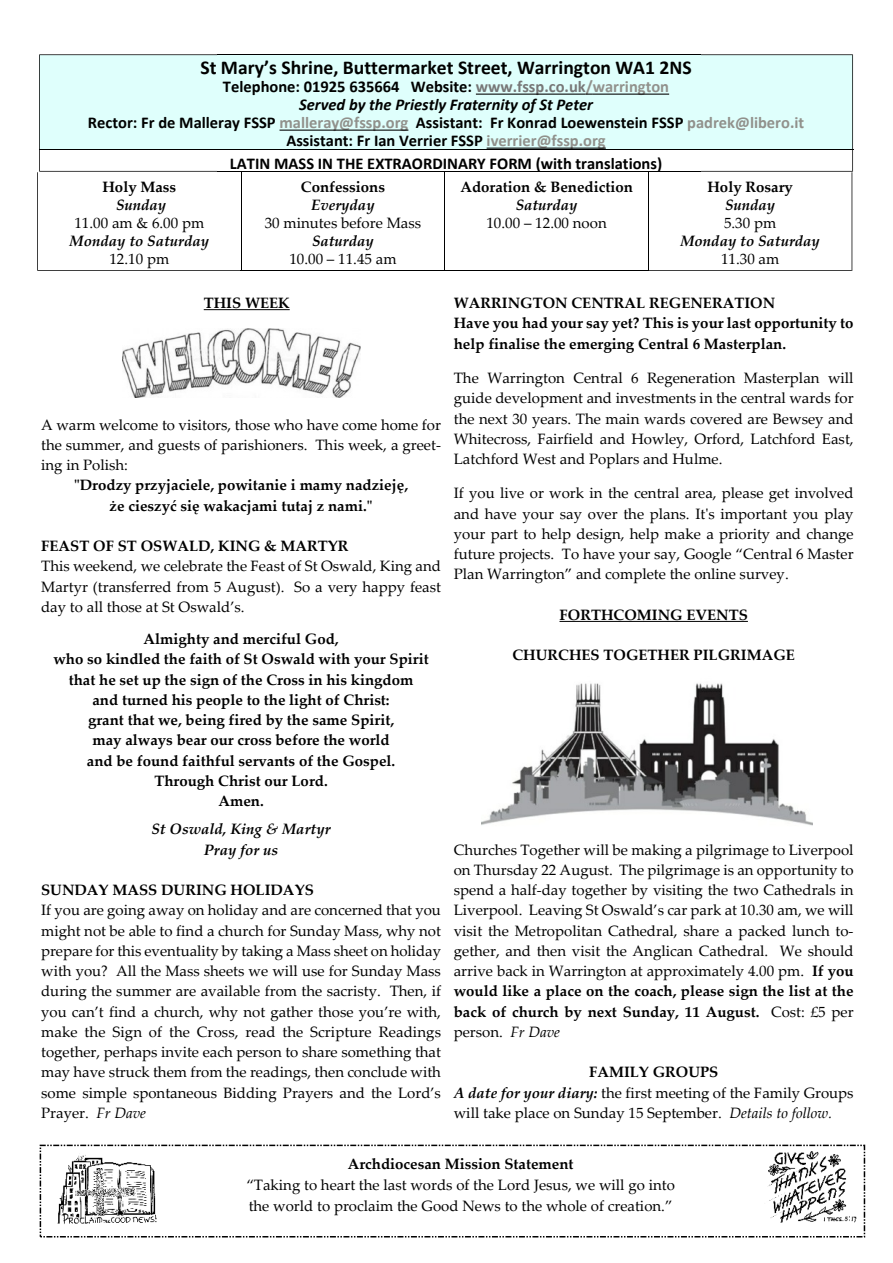
<style>
.page{position:relative;width:893px;height:1263px;background:#fff}
.page>*{position:absolute;margin:0;border:0;box-sizing:border-box;transform-origin:0 0}
.t1{font:700 19.65px "Calibri";color:#000}
.t2{font:700 16.5px/18px "Calibri";color:#000;text-align:center}
.t3{font:15px/20.2px "Palatino Linotype";color:#000;text-align:justify}
.t4{font:700 15px/20.2px "Palatino Linotype";color:#000;text-align:center}
.t5{font:italic 700 15px/20.2px "Palatino Linotype";color:#000;text-align:center}
.s1{color:#777}
.s2{color:#91918c}
.s3{font-style:italic}
.s4{font-weight:700}
.s5{font-weight:700;font-style:italic}
</style>
<div class="page">
<div style="left:39px;top:55px;width:814px;height:94px;background:#dffffc"></div>
<hr style="left:476px;top:94px;width:110px;height:1px;background:#000">
<hr style="left:593px;top:94px;width:76px;height:1px;background:#000">
<hr style="left:279px;top:130px;width:129px;height:1px;background:#000">
<hr style="left:487px;top:148px;width:119px;height:1px;background:#000">
<hr style="left:217px;top:54px;width:484px;height:1px;background:#000">
<hr style="left:217px;top:149px;width:484px;height:1px;background:#000">
<hr style="left:217px;top:171px;width:484px;height:1px;background:#000">
<hr style="left:204px;top:309px;width:86px;height:1px;background:#000">
<hr style="left:559px;top:621px;width:189px;height:1px;background:#000">
<hr style="left:241px;top:270px;width:204px;height:1px;background:#000">
<hr style="left:444px;top:270px;width:205px;height:1px;background:#000">
<svg style="left:37px;top:54px;width:204px;height:217px"></svg>
<hr style="left:241px;top:172px;width:1px;height:98px;background:#000">
<hr style="left:444px;top:172px;width:1px;height:98px;background:#000">
<svg style="left:648px;top:54px;width:205px;height:217px"></svg>
<img style="left:57px;top:1155px;width:100px;height:69px">
<div style="left:40px;top:1144px;width:825px;height:93px;border:2px dashed #000"></div>
<img style="left:768px;top:1151px;width:89px;height:72px">
<img style="left:481px;top:683px;width:331px;height:143px">
<img style="left:122px;top:329px;width:239px;height:69px">
<h1 class="t1" style="left:200px;top:60px;width:493px">St Mary’s Shrine, Buttermarket Street, Warrington WA1 2NS</h1>
<p class="t2" style="left:88px;top:79px;width:718px">Telephone: 01925 635664 Website: <span class="s1">www.fssp.co.uk</span><span class="s2">/warrington<br></span><span class="s3">Served by the Priestly Fraternity of St Peter<br></span>Rector: Fr de Malleray FSSP <span class="s2">malleray@fssp.org</span> Assistant: Fr Konrad Loewenstein FSSP <span class="s2">padrek@libero.it </span>Assistant: Fr Ian Verrier FSSP <span class="s2">iverrier@fssp.org</span></p>
<p class="t2" style="left:230px;top:156px;width:434px">LATIN MASS IN THE EXTRAORDINARY FORM (with translations)</p>
<p class="t4" style="left:103px;top:178px;width:75px">Holy Mass</p>
<p class="t5" style="left:116px;top:196px;width:52px">Sunday</p>
<p class="t3" style="left:74px;top:214px;width:131px">11.00 am &amp; 6.00 pm</p>
<p class="t5" style="left:70px;top:232px;width:141px">Monday to Saturday</p>
<p class="t3" style="left:109px;top:250px;width:61px">12.10 pm</p>
<p class="t4" style="left:301px;top:178px;width:86px">Confessions</p>
<p class="t5" style="left:311px;top:196px;width:65px">Everyday</p>
<p class="t3" style="left:265px;top:214px;width:158px">30 minutes before Mass</p>
<p class="t5" style="left:312px;top:232px;width:63px">Saturday</p>
<p class="t3" style="left:289px;top:250px;width:109px">10.00 – 11.45 am</p>
<p class="t4" style="left:460px;top:178px;width:174px">Adoration &amp; Benediction</p>
<p class="t5" style="left:516px;top:196px;width:63px">Saturday</p>
<p class="t3" style="left:486px;top:214px;width:122px">10.00 – 12.00 noon</p>
<p class="t4" style="left:707px;top:178px;width:87px">Holy Rosary</p>
<p class="t5" style="left:725px;top:196px;width:52px">Sunday</p>
<p class="t3" style="left:724px;top:214px;width:54px">5.30 pm</p>
<p class="t5" style="left:680px;top:232px;width:141px">Monday to Saturday</p>
<p class="t3" style="left:721px;top:250px;width:60px">11.30 am</p>
<p class="t4" style="left:204px;top:295px;width:87px">THIS WEEK</p>
<p class="t3" style="left:41px;top:416px;width:401px">A warm welcome to visitors, those who have come home for the summer, and guests of parishioners. This week, a greet&shy;ing in Polish:</p>
<p class="t4" style="left:74px;top:477px;width:335px">"Drodzy przyjaciele, powitanie i mamy nadzieję, że cieszyć się wakacjami tutaj z nami."</p>
<p class="t4" style="left:41px;top:537px;width:309px">FEAST OF ST OSWALD, KING &amp; MARTYR</p>
<p class="t3" style="left:41px;top:558px;width:401px">This weekend, we celebrate the Feast of St Oswald, King and Martyr (transferred from 5 August). So a very happy feast day to all those at St Oswald’s.</p>
<p class="t4" style="left:54px;top:631px;width:377px">Almighty and merciful God,<br>who so kindled the faith of St Oswald with your Spirit that he set up the sign of the Cross in his kingdom<br>and turned his people to the light of Christ:<br>grant that we, being fired by the same Spirit,<br>may always bear our cross before the world<br>and be found faithful servants of the Gospel.<br>Through Christ our Lord.<br>Amen.</p>
<p class="t5" style="left:152px;top:821px;width:180px">St Oswald, King &amp; Martyr<br>Pray for us</p>
<p class="t4" style="left:41px;top:882px;width:274px">SUNDAY MASS DURING HOLIDAYS</p>
<p class="t3" style="left:41px;top:902px;width:401px">If you are going away on holiday and are concerned that you might not be able to find a church for Sunday Mass, why not prepare for this eventuality by taking a Mass sheet on holiday with you? All the Mass sheets we will use for Sunday Mass during the summer are available from the sacristy. Then, if you can’t find a church, why not gather those you’re with, make the Sign of the Cross, read the Scripture Readings together, perhaps invite each person to share something that may have struck them from the readings, then conclude with some simple spontaneous Bidding Prayers and the Lord’s Prayer. <span class="s3">Fr Dave</span></p>
<p class="t4" style="left:454px;top:295px;width:401px;text-align:left">WARRINGTON CENTRAL REGENERATION<br>Have you had your say yet? This is your last opportunity to help finalise the emerging Central 6 Masterplan.</p>
<p class="t3" style="left:454px;top:369px;width:401px">The Warrington Central 6 Regeneration Masterplan will guide development and investments in the central wards for the next 30 years. The main wards covered are Bewsey and Whitecross, Fairfield and Howley, Orford, Latchford East, Latchford West and Poplars and Hulme.</p>
<p class="t3" style="left:454px;top:485px;width:401px">If you live or work in the central area, please get involved and have your say over the plans. It's important you play your part to help design, help make a priority and change future projects. To have your say, Google “Central 6 Master Plan Warrington” and complete the online survey.</p>
<p class="t4" style="left:559px;top:606px;width:190px">FORTHCOMING EVENTS</p>
<p class="t4" style="left:512px;top:647px;width:284px">CHURCHES TOGETHER PILGRIMAGE</p>
<p class="t3" style="left:454px;top:841px;width:401px">Churches Together will be making a pilgrimage to Liverpool on Thursday 22 August. The pilgrimage is an opportunity to spend a half-day together by visiting the two Cathedrals in Liverpool. Leaving St Oswald’s car park at 10.30 am, we will visit the Metropolitan Cathedral, share a packed lunch to&shy;gether, and then visit the Anglican Cathedral. We should arrive back in Warrington at approximately 4.00 pm. <span class="s4">If you would like a place on the coach, please sign the list at the back of church by next Sunday, 11 August.</span> Cost: £5 per person. <span class="s3">Fr Dave</span></p>
<p class="t3" style="left:454px;top:1064px;width:401px;text-align:left;text-indent:135px"><span class="s4">FAMILY GROUPS<br></span><span class="s5">A date for your diary:</span> the first meeting of the Family Groups will take place on Sunday 15 September. <span class="s3">Details to follow.</span></p>
<p class="t4" style="left:348px;top:1156px;width:227px">Archdiocesan Mission Statement</p>
<p class="t3" style="left:246px;top:1176px;width:430px;line-height:20.7px">“Taking to heart the last words of the Lord Jesus, we will go into the world to proclaim the Good News to the whole of creation.”</p>
</div>
